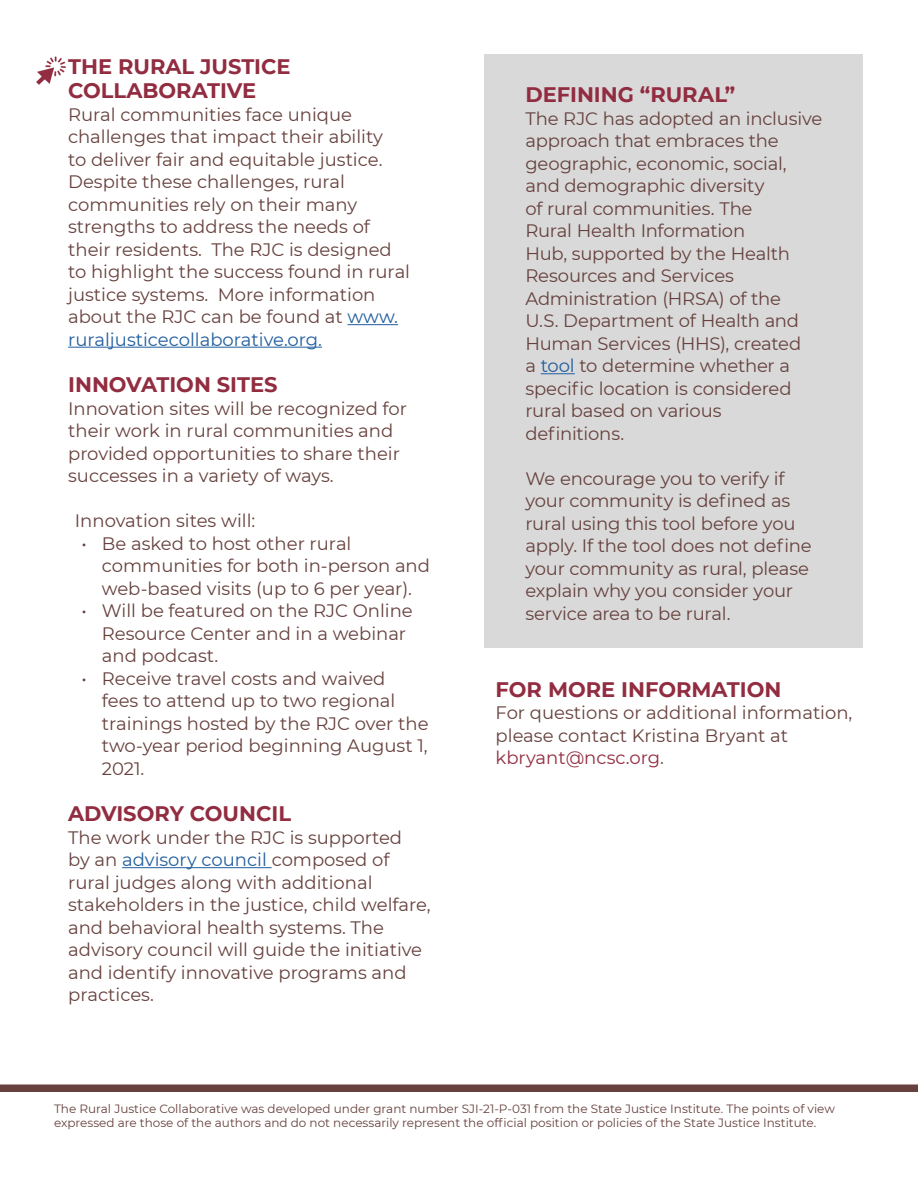
<style>
.page{position:relative;width:918px;height:1188px;background:#fff}
.page>*{position:absolute;margin:0;border:0;box-sizing:border-box;transform-origin:0 0}
.t1{font:700 21px/24px "Montserrat";color:#922c40}
.t2{font:18px/22.5px "Montserrat";color:#66413d}
.t3{font:12px/14.4px "Montserrat";color:#66413d}
.s1{color:#215e9e}
.s2{color:#922c40}
</style>
<div class="page">
<div style="left:0;top:1084px;width:918px;height:8px;background:#66413d"></div>
<hr style="left:348px;top:324px;width:50px;height:1px;background:#215e9e">
<hr style="left:68px;top:347px;width:254px;height:1px;background:#215e9e">
<hr style="left:122px;top:867px;width:150px;height:1px;background:#215e9e">
<div style="left:485px;top:54px;width:378px;height:594px;background:#d9d9d9"></div>
<hr style="left:541px;top:373px;width:34px;height:1px;background:#215e9e">
<img style="left:36px;top:56px;width:30px;height:29px">
<p class="t1" style="left:68px;top:54px;width:224px">THE RURAL JUSTICE<br>COLLABORATIVE</p>
<p class="t2" style="left:68px;top:103px;width:344px">Rural communities face unique challenges that impact their ability<br>to deliver fair and equitable justice.<br>Despite these challenges, rural communities rely on their many strengths to address the needs of their residents. The RJC is designed to highlight the success found in rural justice systems. More information about the RJC can be found at <span class="s1">www. ruraljusticecollaborative.org.</span></p>
<p class="t1" style="left:68px;top:372px;width:211px">INNOVATION SITES</p>
<p class="t2" style="left:68px;top:397px;width:340px">Innovation sites will be recognized for their work in rural communities and provided opportunities to share their successes in a variety of ways.</p>
<p class="t2" style="left:75px;top:509px;width:182px">Innovation sites will:</p>
<p class="t2" style="left:102px;top:532px;width:330px;text-indent:-20px">• Be asked to host other rural communities for both in-person and web-based visits (up to 6 per year).</p>
<p class="t2" style="left:102px;top:599px;width:312px;text-indent:-20px">• Will be featured on the RJC Online<br>Resource Center and in a webinar and podcast.</p>
<p class="t2" style="left:102px;top:667px;width:328px;text-indent:-20px">• Receive travel costs and waived<br>fees to attend up to two regional trainings hosted by the RJC over the two-year period beginning August 1,<br>2021.</p>
<p class="t1" style="left:68px;top:801px;width:224px">ADVISORY COUNCIL</p>
<p class="t2" style="left:68px;top:826px;width:364px">The work under the RJC is supported<br>by an <span class="s1">advisory council</span> composed of rural judges along with additional stakeholders in the justice, child welfare, and behavioral health systems. The advisory council will guide the initiative and identify innovative programs and practices.</p>
<p class="t1" style="left:525px;top:82px;width:211px">DEFINING “RURAL”</p>
<p class="t2" style="left:525px;top:107px;width:299px">The RJC has adopted an inclusive approach that embraces the geographic, economic, social, and demographic diversity<br>of rural communities. The<br>Rural Health Information<br>Hub, supported by the Health<br>Resources and Services<br>Administration (HRSA) of the<br>U.S. Department of Health and<br>Human Services (HHS), created<br>a <span class="s1">tool</span> to determine whether a specific location is considered rural based on various definitions.</p>
<p class="t2" style="left:525px;top:467px;width:288px">We encourage you to verify if your community is defined as rural using this tool before you apply. If the tool does not define your community as rural, please explain why you consider your service area to be rural.</p>
<p class="t1" style="left:496px;top:676px;width:287px">FOR MORE INFORMATION</p>
<p class="t2" style="left:496px;top:701px;width:358px">For questions or additional information, please contact Kristina Bryant at <span class="s2">kbryant@ncsc.org</span>.</p>
<p class="t3" style="left:54px;top:1101px;width:782px">The Rural Justice Collaborative was developed under grant number SJI-21-P-031 from the State Justice Institute. The points of view expressed are those of the authors and do not necessarily represent the official position or policies of the State Justice Institute.</p>
</div>
